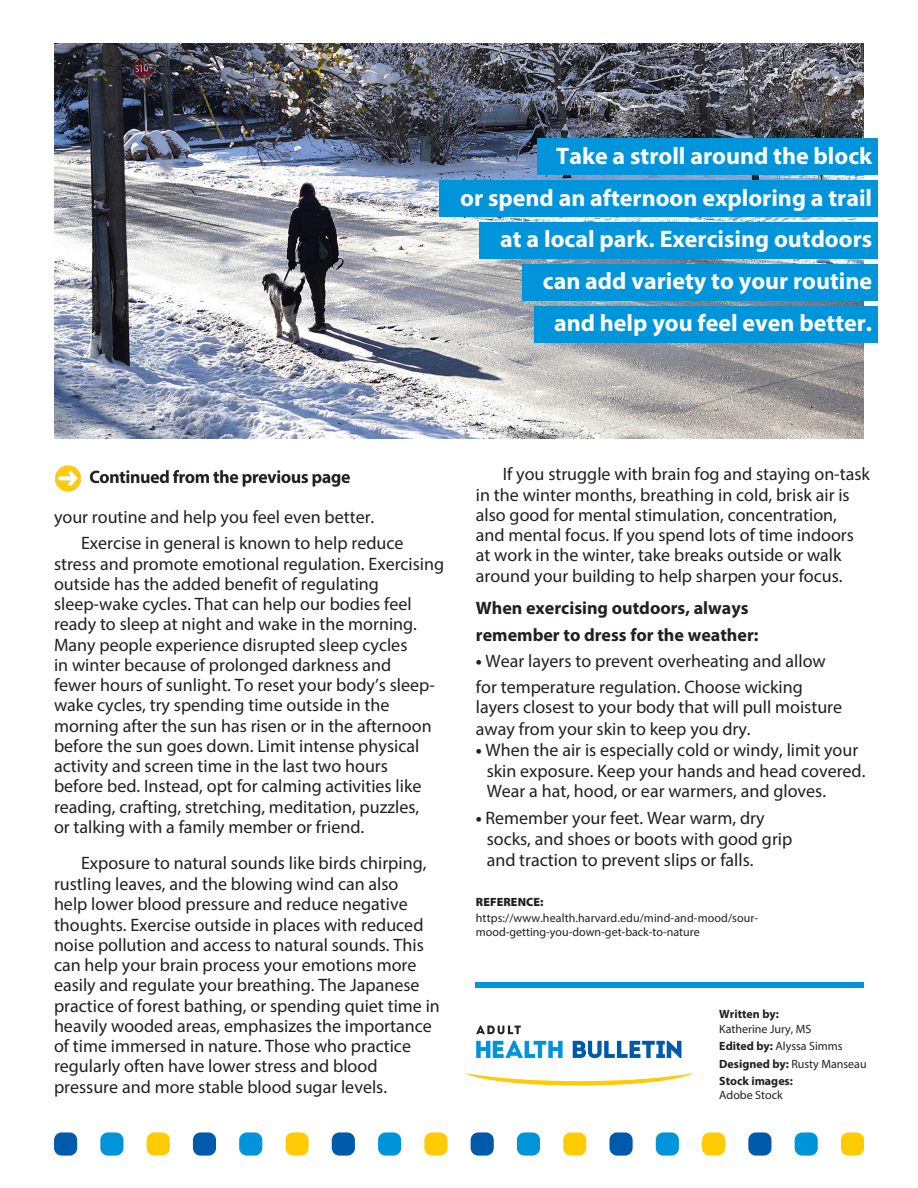
<style>
.page{position:relative;width:918px;height:1188px;background:#fff}
.page>*{position:absolute;margin:0;border:0;box-sizing:border-box;transform-origin:0 0}
.t1{font:700 24px/41.7px "Myriad Pro";color:#fff;text-align:right}
.t2{font:18px/20.2px "Myriad Pro";color:#231f20}
.t3{font:700 18px/27px "Myriad Pro";color:#231f20}
.t4{font:12px/15.8px "Myriad Pro";color:#231f20}
.t5{font:700 12px "Myriad Pro";color:#231f20}
.s1{font-weight:700}
.s2{font-weight:900}
</style>
<div class="page">
<div style="left:54px;top:1132px;width:23px;height:24px;background:#005aab;border-radius:8px"></div>
<div style="left:100px;top:1132px;width:23px;height:24px;background:#0095da;border-radius:8px"></div>
<div style="left:147px;top:1132px;width:23px;height:24px;background:#ffcb04;border-radius:8px"></div>
<div style="left:193px;top:1132px;width:23px;height:24px;background:#005aab;border-radius:8px"></div>
<div style="left:239px;top:1132px;width:23px;height:24px;background:#0095da;border-radius:8px"></div>
<div style="left:285px;top:1132px;width:24px;height:24px;background:#ffcb04;border-radius:8px"></div>
<img style="left:55px;top:465px;width:295px;height:27px">
<div style="left:332px;top:1132px;width:23px;height:24px;background:#005aab;border-radius:8px"></div>
<div style="left:378px;top:1132px;width:23px;height:24px;background:#0095da;border-radius:8px"></div>
<div style="left:424px;top:1132px;width:23px;height:24px;background:#ffcb04;border-radius:8px"></div>
<div style="left:471px;top:1132px;width:23px;height:24px;background:#005aab;border-radius:8px"></div>
<div style="left:517px;top:1132px;width:23px;height:24px;background:#0095da;border-radius:8px"></div>
<div style="left:563px;top:1132px;width:23px;height:24px;background:#ffcb04;border-radius:8px"></div>
<div style="left:609px;top:1132px;width:24px;height:24px;background:#005aab;border-radius:8px"></div>
<div style="left:656px;top:1132px;width:23px;height:24px;background:#0095da;border-radius:8px"></div>
<svg style="left:465px;top:1073px;width:228px;height:13px"></svg>
<svg style="left:476px;top:1025px;width:45px;height:9px"></svg>
<svg style="left:573px;top:1041px;width:108px;height:17px"></svg>
<svg style="left:476px;top:1041px;width:87px;height:17px"></svg>
<div style="left:702px;top:1132px;width:23px;height:24px;background:#ffcb04;border-radius:8px"></div>
<div style="left:748px;top:1132px;width:23px;height:24px;background:#005aab;border-radius:8px"></div>
<div style="left:795px;top:1132px;width:23px;height:24px;background:#0095da;border-radius:8px"></div>
<div style="left:476px;top:982px;width:388px;height:6px;background:#0095da"></div>
<div style="left:841px;top:1132px;width:23px;height:24px;background:#ffcb04;border-radius:8px"></div>
<img style="left:54px;top:43px;width:810px;height:396px">
<div style="left:537px;top:139px;width:341px;height:36px;background:#0095da"></div>
<div style="left:439px;top:181px;width:439px;height:36px;background:#0095da"></div>
<div style="left:480px;top:223px;width:398px;height:36px;background:#0095da"></div>
<div style="left:522px;top:265px;width:356px;height:36px;background:#0095da"></div>
<div style="left:535px;top:307px;width:343px;height:36px;background:#0095da"></div>
<p class="t1" style="left:460px;top:137px;width:413px">Take a stroll around the block<br>or spend an afternoon exploring a trail at a local park. Exercising outdoors can add variety to your routine<br>and help you feel even better.</p>
<h2 class="t2" style="left:54px;top:508px;width:322px">your routine and help you feel even better.</h2>
<h2 class="t2" style="left:81px;top:534px;width:324px">Exercise in general is known to help reduce</h2>
<h2 class="t2" style="left:54px;top:555px;width:392px">stress and promote emotional regulation. Exercising outside has the added benefit of regulating sleep-wake cycles. That can help our bodies feel ready to sleep at night and wake in the morning.<br>Many people experience disrupted sleep cycles<br>in winter because of prolonged darkness and<br>fewer hours of sunlight. To reset your body’s sleep&shy;wake cycles, try spending time outside in the morning after the sun has risen or in the afternoon before the sun goes down. Limit intense physical activity and screen time in the last two hours</h2>
<h2 class="t2" style="left:54px;top:778px;width:369px">before bed. Instead, opt for calming activities like reading, crafting, stretching, meditation, puzzles, or talking with a family member or friend.</h2>
<h2 class="t2" style="left:81px;top:855px;width:347px">Exposure to natural sounds like birds chirping,</h2>
<h2 class="t2" style="left:54px;top:876px;width:387px">rustling leaves, and the blowing wind can also<br>help lower blood pressure and reduce negative thoughts. Exercise outside in places with reduced noise pollution and access to natural sounds. This can help your brain process your emotions more easily and regulate your breathing. The Japanese practice of forest bathing, or spending quiet time in</h2>
<h2 class="t2" style="left:54px;top:1017px;width:379px">heavily wooded areas, emphasizes the importance of time immersed in nature. Those who practice regularly often have lower stress and blood pressure and more stable blood sugar levels.</h2>
<p class="t2" style="left:503px;top:465px;width:369px">If you struggle with brain fog and staying on-task</p>
<p class="t2" style="left:476px;top:486px;width:380px">in the winter months, breathing in cold, brisk air is also good for mental stimulation, concentration, and mental focus. If you spend lots of time indoors at work in the winter, take breaks outside or walk around your building to help sharpen your focus.</p>
<p class="t3" style="left:476px;top:596px;width:284px">When exercising outdoors, always remember to dress for the weather:</p>
<p class="t2" style="left:476px;top:650px;width:351px;line-height:25.8px"><span class="s1">•</span> Wear layers to prevent overheating and allow for temperature regulation. Choose wicking</p>
<p class="t2" style="left:476px;top:698px;width:368px;line-height:21.3px">layers closest to your body that will pull moisture away from your skin to keep you dry.</p>
<p class="t2" style="left:476px;top:741px;width:384px"><span class="s1">•</span> When the air is especially cold or windy, limit your</p>
<p class="t2" style="left:487px;top:763px;width:380px">skin exposure. Keep your hands and head covered.<br>Wear a hat, hood, or ear warmers, and gloves.</p>
<p class="t2" style="left:476px;top:810px;width:290px"><span class="s1">•</span> Remember your feet. Wear warm, dry</p>
<p class="t2" style="left:487px;top:831px;width:307px">socks, and shoes or boots with good grip and traction to prevent slips or falls.</p>
<p class="t4" style="left:476px;top:895px;width:284px"><span class="s2">REFERENCE: </span>https://www.health.harvard.edu/mind-and-mood/sour-</p>
<h1 class="t4" style="left:476px;top:925px;width:225px">mood-getting-you-down-get-back-to-nature</h1>
<p class="t4" style="left:719px;top:1008px;width:94px;line-height:14.7px"><span class="s1">Written by:<br></span>Katherine Jury, MS</p>
<h2 class="t4" style="left:719px;top:1039px;width:125px"><span class="s1">Edited by:</span> Alyssa Simms</h2>
<h2 class="t4" style="left:719px;top:1057px;width:149px"><span class="s1">Designed by:</span> Rusty Manseau</h2>
<h2 class="t5" style="left:719px;top:1076px;width:75px">Stock images:</h2>
<h2 class="t4" style="left:719px;top:1089px;width:65px">Adobe Stock</h2>
</div>
